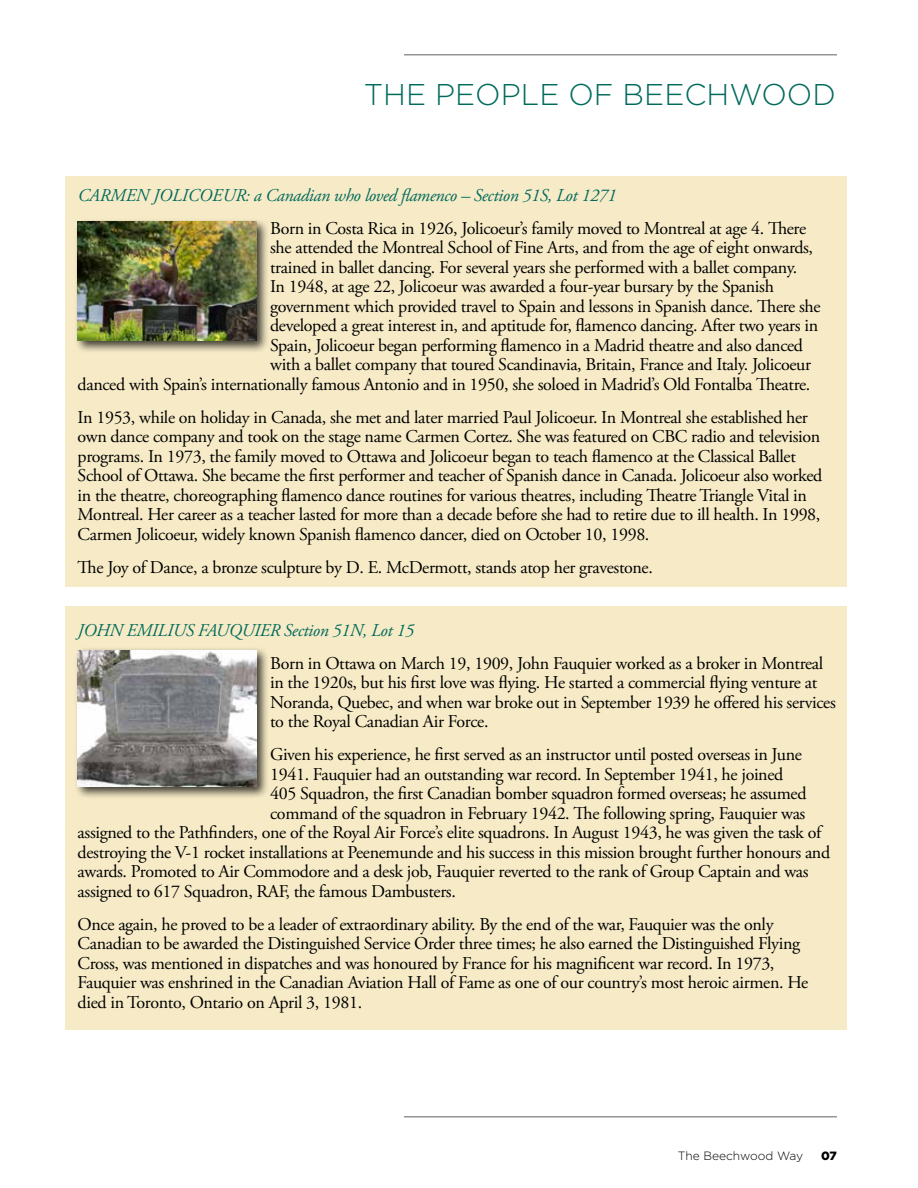
<style>
.page{position:relative;width:918px;height:1188px;background:#fff}
.page>*{position:absolute;margin:0;border:0;box-sizing:border-box;transform-origin:0 0}
.t1{font:300 30px "Gotham";color:#006a5b}
.t2{font:18px/19.5px "Adobe Garamond Pro";letter-spacing:-.02em;color:#000}
.t3{font:italic 18px "Adobe Garamond Pro";letter-spacing:-.02em;color:#006a5b}
.t4{font:300 12px "Gotham";color:#000}
.t5{font:900 12px "Gotham";color:#000}
</style>
<div class="page">
<div style="left:65px;top:176px;width:782px;height:410px;background:#f7e9c1"></div>
<div style="left:65px;top:606px;width:782px;height:424px;background:#f7e9c1"></div>
<hr style="left:404px;top:54px;width:433px;height:2px;background:#939598">
<hr style="left:404px;top:1116px;width:433px;height:2px;background:#939598">
<div style="left:74px;top:647px;width:196px;height:152px;background:#000;opacity:.75"></div>
<img style="left:78px;top:650px;width:179px;height:137px">
<div style="left:74px;top:218px;width:196px;height:136px;background:#000;opacity:.75"></div>
<img style="left:78px;top:221px;width:179px;height:120px">
<h1 class="t1" style="left:364px;top:75px;width:474px">THE PEOPLE OF BEECHWOOD</h1>
<p class="t3" style="left:78px;top:184px;width:540px">CARMEN JOLICOEUR: a Canadian who loved flamenco – Section 51S, Lot 1271</p>
<p class="t2" style="left:270px;top:219px;width:538px">Born in Costa Rica in 1926, Jolicoeur’s family moved to Montreal at age 4. There</p>
<p class="t2" style="left:270px;top:239px;width:545px">she attended the Montreal School of Fine Arts, and from the age of eight onwards,</p>
<p class="t2" style="left:270px;top:258px;width:529px">trained in ballet dancing. For several years she performed with a ballet company.</p>
<p class="t2" style="left:270px;top:278px;width:505px">In 1948, at age 22, Jolicoeur was awarded a four-year bursary by the Spanish</p>
<p class="t2" style="left:270px;top:297px;width:552px">government which provided travel to Spain and lessons in Spanish dance. There she</p>
<p class="t2" style="left:270px;top:317px;width:550px">developed a great interest in, and aptitude for, flamenco dancing. After two years in</p>
<p class="t2" style="left:270px;top:336px;width:534px">Spain, Jolicoeur began performing flamenco in a Madrid theatre and also danced</p>
<p class="t2" style="left:270px;top:356px;width:542px">with a ballet company that toured Scandinavia, Britain, France and Italy. Jolicoeur</p>
<p class="t2" style="left:78px;top:375px;width:734px">danced with Spain’s internationally famous Antonio and in 1950, she soloed in Madrid’s Old Fontalba Theatre.</p>
<p class="t2" style="left:78px;top:408px;width:746px">In 1953, while on holiday in Canada, she met and later married Paul Jolicoeur. In Montreal she established her own dance company and took on the stage name Carmen Cortez. She was featured on CBC radio and television programs. In 1973, the family moved to Ottawa and Jolicoeur began to teach flamenco at the Classical Ballet School of Ottawa. She became the first performer and teacher of Spanish dance in Canada. Jolicoeur also worked in the theatre, choreographing flamenco dance routines for various theatres, including Theatre Triangle Vital in Montreal. Her career as a teacher lasted for more than a decade before she had to retire due to ill health. In 1998, Carmen Jolicoeur, widely known Spanish flamenco dancer, died on October 10, 1998.</p>
<p class="t2" style="left:78px;top:558px;width:577px">The Joy of Dance, a bronze sculpture by D. E. McDermott, stands atop her gravestone.</p>
<p class="t3" style="left:78px;top:619px;width:338px">JOHN EMILIUS FAUQUIER Section 51N, Lot 15</p>
<p class="t2" style="left:270px;top:654px;width:567px">Born in Ottawa on March 19, 1909, John Fauquier worked as a broker in Montreal in the 1920s, but his first love was flying. He started a commercial flying venture at Noranda, Quebec, and when war broke out in September 1939 he offered his services to the Royal Canadian Air Force.</p>
<p class="t2" style="left:270px;top:745px;width:533px">Given his experience, he first served as an instructor until posted overseas in June</p>
<p class="t2" style="left:270px;top:765px;width:515px">1941. Fauquier had an outstanding war record. In September 1941, he joined</p>
<p class="t2" style="left:270px;top:784px;width:538px">405 Squadron, the first Canadian bomber squadron formed overseas; he assumed</p>
<p class="t2" style="left:270px;top:804px;width:537px">command of the squadron in February 1942. The following spring, Fauquier was</p>
<p class="t2" style="left:78px;top:823px;width:745px">assigned to the Pathfinders, one of the Royal Air Force’s elite squadrons. In August 1943, he was given the task of</p>
<p class="t2" style="left:78px;top:843px;width:754px">destroying the V-1 rocket installations at Peenemunde and his success in this mission brought further honours and</p>
<p class="t2" style="left:78px;top:862px;width:732px">awards. Promoted to Air Commodore and a desk job, Fauquier reverted to the rank of Group Captain and was</p>
<p class="t2" style="left:78px;top:882px;width:380px">assigned to 617 Squadron, RAF, the famous Dambusters.</p>
<p class="t2" style="left:78px;top:915px;width:732px">Once again, he proved to be a leader of extraordinary ability. By the end of the war, Fauquier was the only Canadian to be awarded the Distinguished Service Order three times; he also earned the Distinguished Flying Cross, was mentioned in dispatches and was honoured by France for his magnificent war record. In 1973, Fauquier was enshrined in the Canadian Aviation Hall of Fame as one of our country’s most heroic airmen. He died in Toronto, Ontario on April 3, 1981.</p>
<p class="t4" style="left:678px;top:1148px;width:127px">The Beechwood Way</p>
<p class="t5" style="left:821px;top:1147px;width:17px">07</p>
</div>
